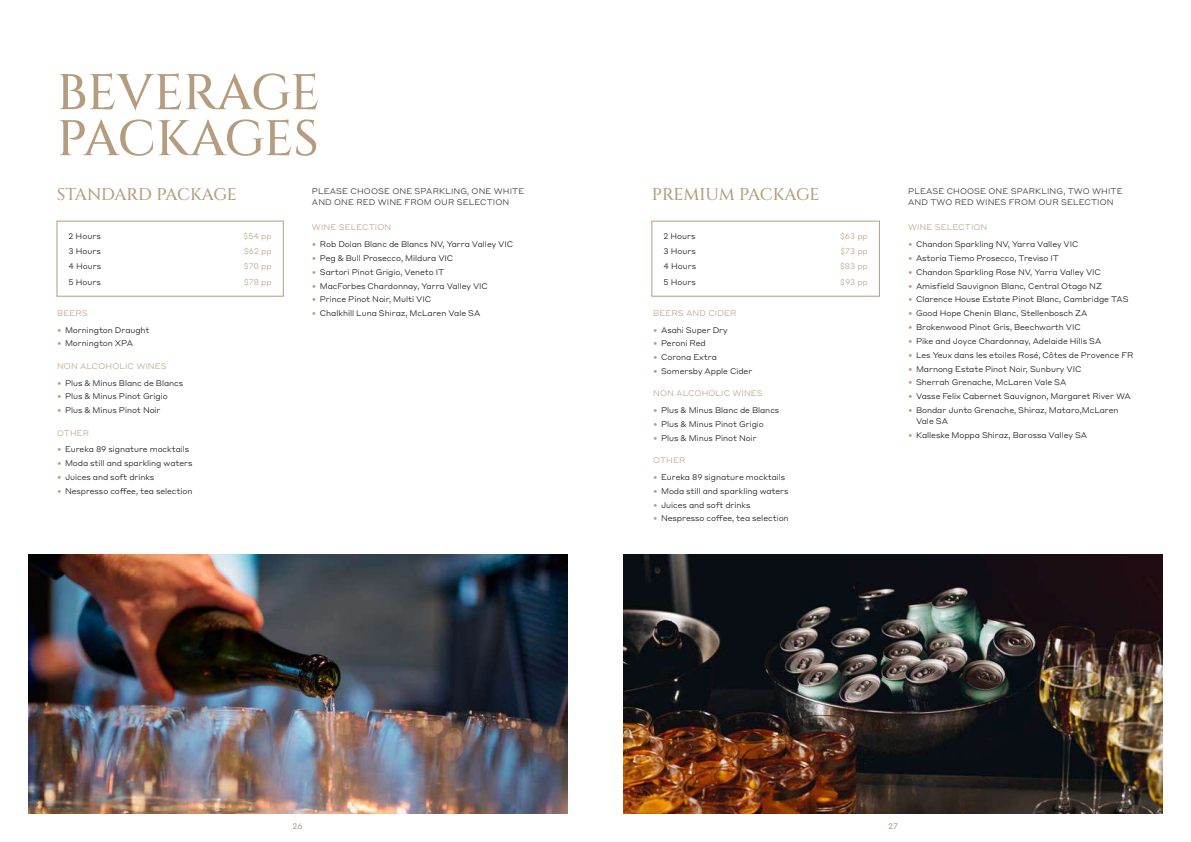
<style>
.page{position:relative;width:1191px;height:842px;background:#fff}
.page>*{position:absolute;margin:0;border:0;box-sizing:border-box;transform-origin:0 0}
.t1{font:500 50px/46px "Cinzel";letter-spacing:-.015em;color:#b69c7f}
.t2{font:500 17px "Cinzel";letter-spacing:-.02em;color:#b69c7f}
.t3{font:300 8px/11px "Styrene A";letter-spacing:-.01em;color:#000}
.t4{font:300 8px "Styrene A";letter-spacing:.01em;color:#b69c7f}
.t5{font:300 8px/11px "Styrene A";letter-spacing:.01em;color:#222}
.t6{font:8px "Styrene B";color:#b69c7f}
.s1{color:#b69c7f}
</style>
<div class="page">
<img style="left:624px;top:554px;width:538px;height:259px">
<img style="left:28px;top:554px;width:539px;height:260px">
<div style="left:57px;top:221px;width:226px;height:75px;border:1px solid #b69c7f"></div>
<div style="left:651px;top:221px;width:228px;height:75px;border:1px solid #b69c7f"></div>
<h1 class="t1" style="left:57px;top:71px;width:265px">BEVERAGE<br>PACKAGES</h1>
<h2 class="t2" style="left:57px;top:183px;width:182px">STANDARD PACKAGE</h2>
<h2 class="t2" style="left:652px;top:183px;width:169px">PREMIUM PACKAGE</h2>
<p class="t5" style="left:312px;top:185px;width:214px">PLEASE CHOOSE ONE SPARKLING, ONE WHITE<br>AND ONE RED WINE FROM OUR SELECTION</p>
<p class="t4" style="left:312px;top:221px;width:81px">WINE SELECTION</p>
<p class="t3" style="left:312px;top:238px;width:203px"><span class="s1">•</span> Rob Dolan Blanc de Blancs NV, Yarra Valley VIC</p>
<p class="t3" style="left:312px;top:252px;width:143px"><span class="s1">•</span> Peg &amp; Bull Prosecco, Mildura VIC</p>
<p class="t3" style="left:312px;top:266px;width:134px"><span class="s1">•</span> Sartori Pinot Grigio, Veneto IT</p>
<p class="t3" style="left:312px;top:280px;width:178px"><span class="s1">•</span> MacForbes Chardonnay, Yarra Valley VIC</p>
<p class="t3" style="left:312px;top:293px;width:121px"><span class="s1">•</span> Prince Pinot Noir, Multi VIC</p>
<p class="t3" style="left:312px;top:307px;width:170px"><span class="s1">•</span> Chalkhill Luna Shiraz, McLaren Vale SA</p>
<p class="t3" style="left:69px;top:230px;width:34px">2 Hours</p>
<p class="t4" style="left:244px;top:229px;width:30px">$54 pp</p>
<p class="t3" style="left:69px;top:245px;width:34px">3 Hours</p>
<p class="t4" style="left:244px;top:245px;width:29px">$62 pp</p>
<p class="t3" style="left:69px;top:260px;width:34px">4 Hours</p>
<p class="t4" style="left:244px;top:260px;width:29px">$70 pp</p>
<p class="t3" style="left:69px;top:276px;width:34px">5 Hours</p>
<p class="t4" style="left:244px;top:275px;width:29px">$78 pp</p>
<p class="t3" style="left:663px;top:230px;width:34px">2 Hours</p>
<p class="t4" style="left:840px;top:229px;width:29px">$63 pp</p>
<p class="t3" style="left:663px;top:245px;width:34px">3 Hours</p>
<p class="t4" style="left:840px;top:245px;width:29px">$73 pp</p>
<p class="t3" style="left:663px;top:260px;width:34px">4 Hours</p>
<p class="t4" style="left:840px;top:260px;width:29px">$83 pp</p>
<p class="t3" style="left:663px;top:276px;width:34px">5 Hours</p>
<p class="t4" style="left:840px;top:275px;width:29px">$93 pp</p>
<p class="t4" style="left:653px;top:306px;width:85px">BEERS AND CIDER</p>
<p class="t3" style="left:653px;top:324px;width:76px"><span class="s1">•</span> Asahi Super Dry</p>
<p class="t3" style="left:653px;top:337px;width:54px"><span class="s1">•</span> Peroni Red</p>
<p class="t3" style="left:653px;top:351px;width:65px"><span class="s1">•</span> Corona Extra</p>
<p class="t3" style="left:653px;top:365px;width:101px"><span class="s1">•</span> Somersby Apple Cider</p>
<p class="t4" style="left:653px;top:387px;width:111px">NON ALCOHOLIC WINES</p>
<p class="t3" style="left:653px;top:404px;width:128px"><span class="s1">•</span> Plus &amp; Minus Blanc de Blancs</p>
<p class="t3" style="left:653px;top:418px;width:112px"><span class="s1">•</span> Plus &amp; Minus Pinot Grigio</p>
<p class="t3" style="left:653px;top:432px;width:105px"><span class="s1">•</span> Plus &amp; Minus Pinot Noir</p>
<p class="t4" style="left:653px;top:454px;width:34px">OTHER</p>
<p class="t3" style="left:653px;top:471px;width:134px"><span class="s1">•</span> Eureka 89 signature mocktails</p>
<p class="t3" style="left:653px;top:485px;width:137px"><span class="s1">•</span> Moda still and sparkling waters</p>
<p class="t3" style="left:653px;top:498px;width:99px"><span class="s1">•</span> Juices and soft drinks</p>
<p class="t3" style="left:653px;top:512px;width:137px"><span class="s1">•</span> Nespresso coffee, tea selection</p>
<p class="t4" style="left:57px;top:306px;width:32px">BEERS</p>
<p class="t3" style="left:57px;top:324px;width:94px"><span class="s1">•</span> Mornington Draught</p>
<p class="t3" style="left:57px;top:337px;width:78px"><span class="s1">•</span> Mornington XPA</p>
<p class="t4" style="left:57px;top:359px;width:111px">NON ALCOHOLIC WINES</p>
<p class="t3" style="left:57px;top:376px;width:128px"><span class="s1">•</span> Plus &amp; Minus Blanc de Blancs</p>
<p class="t3" style="left:57px;top:390px;width:112px"><span class="s1">•</span> Plus &amp; Minus Pinot Grigio</p>
<p class="t3" style="left:57px;top:404px;width:105px"><span class="s1">•</span> Plus &amp; Minus Pinot Noir</p>
<p class="t4" style="left:57px;top:426px;width:34px">OTHER</p>
<p class="t3" style="left:57px;top:443px;width:134px"><span class="s1">•</span> Eureka 89 signature mocktails</p>
<p class="t3" style="left:57px;top:457px;width:137px"><span class="s1">•</span> Moda still and sparkling waters</p>
<p class="t3" style="left:57px;top:471px;width:99px"><span class="s1">•</span> Juices and soft drinks</p>
<p class="t3" style="left:57px;top:485px;width:137px"><span class="s1">•</span> Nespresso coffee, tea selection</p>
<p class="t5" style="left:908px;top:185px;width:216px">PLEASE CHOOSE ONE SPARKLING, TWO WHITE<br>AND TWO RED WINES FROM OUR SELECTION</p>
<p class="t4" style="left:908px;top:221px;width:81px">WINE SELECTION</p>
<p class="t3" style="left:908px;top:238px;width:172px"><span class="s1">•</span> Chandon Sparkling NV, Yarra Valley VIC</p>
<p class="t3" style="left:908px;top:252px;width:152px"><span class="s1">•</span> Astoria Tiemo Prosecco, Treviso IT</p>
<p class="t3" style="left:908px;top:266px;width:194px"><span class="s1">•</span> Chandon Sparkling Rose NV, Yarra Valley VIC</p>
<p class="t3" style="left:908px;top:280px;width:196px"><span class="s1">•</span> Amisfield Sauvignon Blanc, Central Otago NZ</p>
<p class="t3" style="left:908px;top:293px;width:222px"><span class="s1">•</span> Clarence House Estate Pinot Blanc, Cambridge TAS</p>
<p class="t3" style="left:908px;top:307px;width:181px"><span class="s1">•</span> Good Hope Chenin Blanc, Stellenbosch ZA</p>
<p class="t3" style="left:908px;top:321px;width:174px"><span class="s1">•</span> Brokenwood Pinot Gris, Beechworth VIC</p>
<p class="t3" style="left:908px;top:335px;width:195px"><span class="s1">•</span> Pike and Joyce Chardonnay, Adelaide Hills SA</p>
<p class="t3" style="left:908px;top:349px;width:227px"><span class="s1">•</span> Les Yeux dans les etoiles Rosé, Côtes de Provence FR</p>
<p class="t3" style="left:908px;top:363px;width:175px"><span class="s1">•</span> Marnong Estate Pinot Noir, Sunbury VIC</p>
<p class="t3" style="left:908px;top:376px;width:160px"><span class="s1">•</span> Sherrah Grenache, McLaren Vale SA</p>
<p class="t3" style="left:908px;top:390px;width:224px"><span class="s1">•</span> Vasse Felix Cabernet Sauvignon, Margaret River WA</p>
<p class="t3" style="left:916px;top:404px;width:204px;text-indent:-8px"><span class="s1">•</span> Bondar Junto Grenache, Shiraz, Mataro,McLaren<br>Vale SA</p>
<p class="t3" style="left:908px;top:429px;width:181px"><span class="s1">•</span> Kalleske Moppa Shiraz, Barossa Valley SA</p>
<p class="t6" style="left:293px;top:819px;width:12px">26</p>
<p class="t6" style="left:888px;top:819px;width:11px">27</p>
</div>
